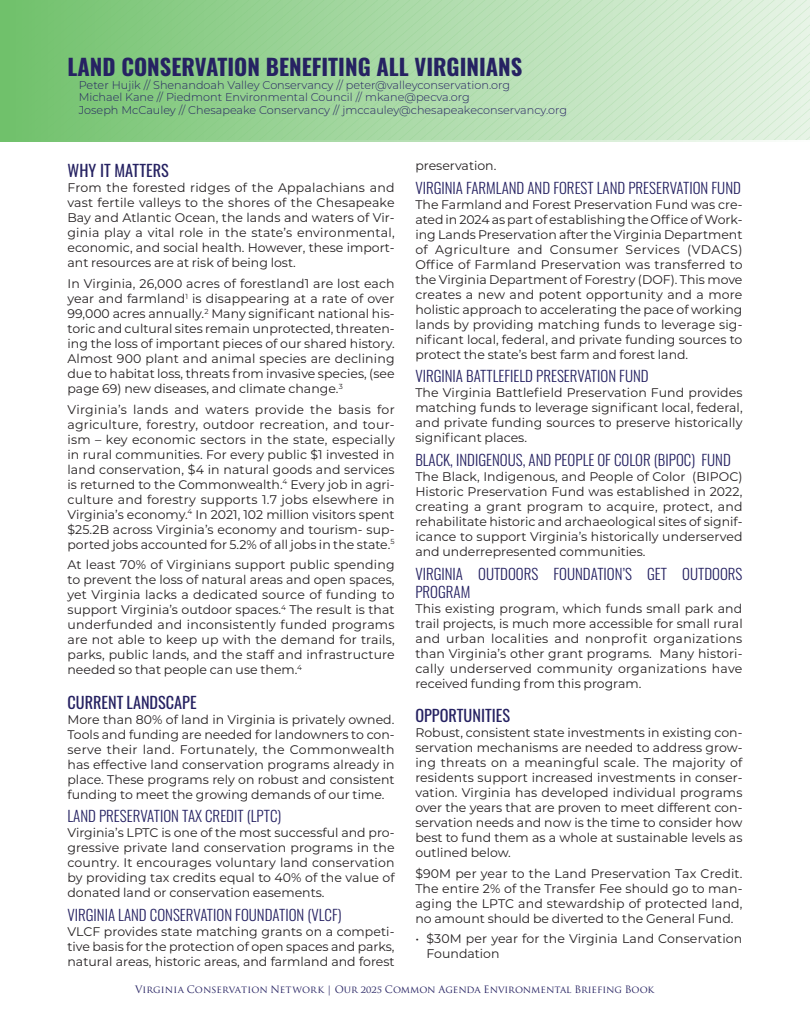
<style>
.page{position:relative;width:810px;height:1035px;background:#fff}
.page>*{position:absolute;margin:0;border:0;box-sizing:border-box;transform-origin:0 0}
.H3_-_Paper_Titles{font:700 22.5px "Oswald";color:#262262}
.t1{font:16.25px "Oswald";color:#252161}
.H5_-_Section_Heading{font:16.25px "Oswald";color:#262262}
.B2_-_Issue_Paper_Paragraph{font:300 15px/18px "Oswald";color:#262262}
.BB_COLUMNS{font:12.5px/15px "Montserrat";color:#231f20;text-align:justify}
.H3_-_Paper_Titles-2{font:300 11.25px "Montserrat";color:#262262}
.t2{font:10px "Trajan Pro";color:#262262}
</style>
<div class="page">
<div style="left:0;top:0;width:810px;height:141px;background:linear-gradient(to right,#6fc06a,#e5f3e4)"></div>
<p class="H3_-_Paper_Titles" style="left:68px;top:55px;width:456px">LAND CONSERVATION BENEFITING ALL VIRGINIANS</p>
<p class="H3_-_Paper_Titles-2" style="left:79px;top:77px;width:433px">Peter Hujik // Shenandoah Valley Conservancy // peter@valleyconservation.org</p>
<p class="H3_-_Paper_Titles-2" style="left:79px;top:90px;width:393px">Michael Kane // Piedmont Environmental Council // mkane@pecva.org</p>
<p class="H3_-_Paper_Titles-2" style="left:79px;top:102px;width:490px">Joseph McCauley // Chesapeake Conservancy // jmccauley@chesapeakeconservancy.org</p>
<p class="H5_-_Section_Heading" style="left:68px;top:156px;width:103px">WHY IT MATTERS</p>
<p class="BB_COLUMNS" style="left:68px;top:180px;width:329px">From the forested ridges of the Appalachians and vast fertile valleys to the shores of the Chesapeake Bay and Atlantic Ocean, the lands and waters of Vir&shy;ginia play a vital role in the state’s environmental, economic, and social health. However, these import&shy;ant resources are at risk of being lost.</p>
<p class="BB_COLUMNS" style="left:68px;top:276px;width:329px">In Virginia, 26,000 acres of forestland1 are lost each year and farmland<sup>1</sup> is disappearing at a rate of over 99,000 acres annually.<sup>2</sup> Many significant national his&shy;toric and cultural sites remain unprotected, threaten&shy;ing the loss of important pieces of our shared history.<br>Almost 900 plant and animal species are declining due to habitat loss, threats from invasive species, (see page 69) new diseases, and climate change.<sup>3</sup></p>
<p class="BB_COLUMNS" style="left:68px;top:401px;width:329px">Virginia’s lands and waters provide the basis for agriculture, forestry, outdoor recreation, and tour&shy;ism – key economic sectors in the state, especially in rural communities. For every public $1 invested in land conservation, $4 in natural goods and services is returned to the Commonwealth.<sup>4</sup> Every job in agri&shy;culture and forestry supports 1.7 jobs elsewhere in Virginia’s economy.<sup>4</sup> In 2021, 102 million visitors spent $25.2B across Virginia’s economy and tourism- sup&shy;ported jobs accounted for 5.2% of all jobs in the state.<sup>5</sup></p>
<p class="BB_COLUMNS" style="left:68px;top:557px;width:329px">At least 70% of Virginians support public spending to prevent the loss of natural areas and open spaces, yet Virginia lacks a dedicated source of funding to support Virginia’s outdoor spaces.<sup>4</sup> The result is that underfunded and inconsistently funded programs are not able to keep up with the demand for trails, parks, public lands, and the staff and infrastructure needed so that people can use them.<sup>4</sup></p>
<p class="t1" style="left:68px;top:688px;width:131px">CURRENT LANDSCAPE</p>
<p class="BB_COLUMNS" style="left:68px;top:711px;width:329px">More than 80% of land in Virginia is privately owned.<br>Tools and funding are needed for landowners to con&shy;serve their land. Fortunately, the Commonwealth has effective land conservation programs already in place. These programs rely on robust and consistent funding to meet the growing demands of our time.</p>
<p class="B2_-_Issue_Paper_Paragraph" style="left:68px;top:806px;width:215px">LAND PRESERVATION TAX CREDIT (LPTC)</p>
<p class="BB_COLUMNS" style="left:68px;top:825px;width:329px">Virginia’s LPTC is one of the most successful and pro&shy;gressive private land conservation programs in the country. It encourages voluntary land conservation by providing tax credits equal to 40% of the value of donated land or conservation easements.</p>
<p class="B2_-_Issue_Paper_Paragraph" style="left:68px;top:904px;width:276px">VIRGINIA LAND CONSERVATION FOUNDATION (VLCF)</p>
<p class="BB_COLUMNS" style="left:68px;top:924px;width:329px">VLCF provides state matching grants on a competi&shy;tive basis for the protection of open spaces and parks, natural areas, historic areas, and farmland and forest</p>
<p class="BB_COLUMNS" style="left:415px;top:158px;width:83px">preservation.</p>
<p class="B2_-_Issue_Paper_Paragraph" style="left:415px;top:177px;width:327px">VIRGINIA FARMLAND AND FOREST LAND PRESERVATION FUND</p>
<p class="BB_COLUMNS" style="left:415px;top:196px;width:329px">The Farmland and Forest Preservation Fund was cre&shy;ated in 2024 as part of establishing the Office of Work&shy;ing Lands Preservation after the Virginia Department of Agriculture and Consumer Services (VDACS)<br>Office of Farmland Preservation was transferred to the Virginia Department of Forestry (DOF). This move creates a new and potent opportunity and a more holistic approach to accelerating the pace of working lands by providing matching funds to leverage sig&shy;nificant local, federal, and private funding sources to protect the state’s best farm and forest land.</p>
<p class="B2_-_Issue_Paper_Paragraph" style="left:415px;top:365px;width:235px">VIRGINIA BATTLEFIELD PRESERVATION FUND</p>
<p class="BB_COLUMNS" style="left:415px;top:385px;width:329px">The Virginia Battlefield Preservation Fund provides matching funds to leverage significant local, federal, and private funding sources to preserve historically significant places.</p>
<p class="B2_-_Issue_Paper_Paragraph" style="left:415px;top:449px;width:317px">BLACK, INDIGENOUS, AND PEOPLE OF COLOR (BIPOC) FUND</p>
<p class="BB_COLUMNS" style="left:415px;top:469px;width:329px">The Black, Indigenous, and People of Color (BIPOC)<br>Historic Preservation Fund was established in 2022, creating a grant program to acquire, protect, and rehabilitate historic and archaeological sites of signif&shy;icance to support Virginia’s historically underserved and underrepresented communities.</p>
<p class="B2_-_Issue_Paper_Paragraph" style="left:415px;top:563px;width:329px">VIRGINIA OUTDOORS FOUNDATION’S GET OUTDOORS<br>PROGRAM</p>
<p class="BB_COLUMNS" style="left:415px;top:600px;width:329px">This existing program, which funds small park and trail projects, is much more accessible for small rural and urban localities and nonprofit organizations than Virginia’s other grant programs. Many histori&shy;cally underserved community organizations have received funding from this program.</p>
<p class="t1" style="left:415px;top:701px;width:96px">OPPORTUNITIES</p>
<p class="BB_COLUMNS" style="left:415px;top:725px;width:329px">Robust, consistent state investments in existing con&shy;servation mechanisms are needed to address grow&shy;ing threats on a meaningful scale. The majority of residents support increased investments in conser&shy;vation. Virginia has developed individual programs over the years that are proven to meet different con&shy;servation needs and now is the time to consider how best to fund them as a whole at sustainable levels as outlined below.</p>
<p class="BB_COLUMNS" style="left:415px;top:865px;width:329px">$90M per year to the Land Preservation Tax Credit.<br>The entire 2% of the Transfer Fee should go to man&shy;aging the LPTC and stewardship of protected land, no amount should be diverted to the General Fund.</p>
<p class="BB_COLUMNS" style="left:427px;top:931px;width:317px;text-indent:-11px">• $30M per year for the Virginia Land Conservation<br>Foundation</p>
<p class="t2" style="left:135px;top:983px;width:521px">Virginia Conservation Network | Our 2025 Common Agenda Environmental Briefing Book</p>
</div>
